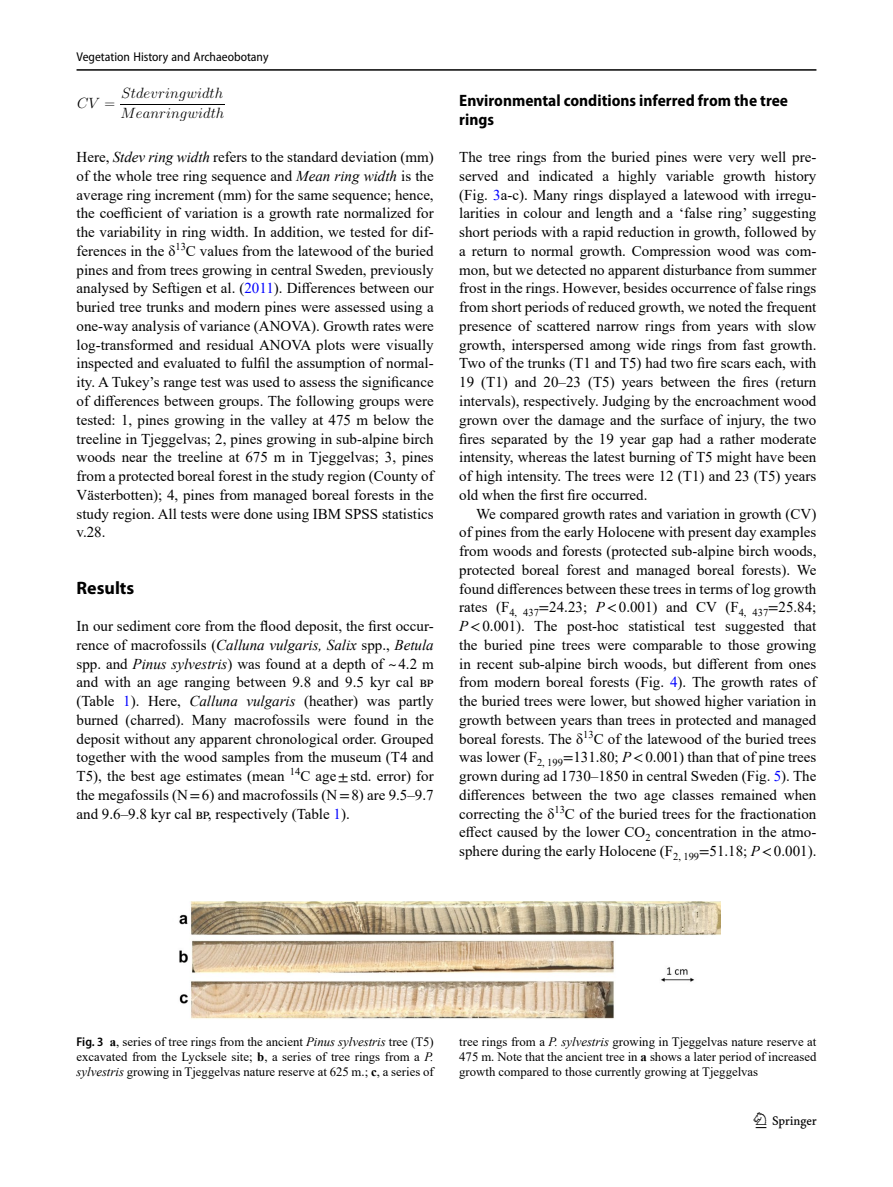
<style>
.page{position:relative;width:893px;height:1187px;background:#fff}
.page>*{position:absolute;margin:0;border:0;box-sizing:border-box;transform-origin:0 0}
.t1{font:22.5px "Springnew";color:#000}
.Head_1{font:700 18px "Myriad Pro";color:#000}
.Head_2{font:700 semi-condensed 16.5px/18.8px "Myriad Pro";color:#000}
.Body_Text{font:15px/18.8px "Times New Roman";color:#000;text-align:justify}
.Body_Text_Indent{font:15px/18.8px "Times New Roman";color:#000;text-align:justify}
.t2{font:14.85px/20.2px "CMMI12";color:#000}
.Figure_Caption{font:12.75px/15px "Times New Roman";color:#000;text-align:justify}
.t3{font:semi-condensed 12.75px "Myriad Pro";color:#000}
.s1{font-family:"CMR17"}
.s2{font-style:italic}
.s3{color:#00f}
.s4{font-family:"STIX"}
.s5{font-family:"Myriad Pro";font-weight:600;font-stretch:semi-condensed}
.s6{font-weight:700}
</style>
<div class="page">
<hr style="left:77px;top:69px;width:739px;height:2px;background:#000">
<img style="left:120px;top:104px;width:104px;height:1px">
<img style="left:179px;top:901px;width:542px;height:117px">
<p class="t3" style="left:77px;top:49px;width:193px">Vegetation History and Archaeobotany</p>
<p class="t2" style="left:77px;top:94px;width:40px">CV <span class="s1">=</span></p>
<p class="t2" style="left:120px;top:84px;width:105px">Stdevringwidth<br>Meanringwidth</p>
<p class="Body_Text" style="left:77px;top:147px;width:359px">Here, <span class="s2">Stdev ring width</span> refers to the standard deviation (mm) of the whole tree ring sequence and <span class="s2">Mean ring width</span> is the average ring increment (mm) for the same sequence; hence, the coefficient of variation is a growth rate normalized for the variability in ring width. In addition, we tested for dif&shy;ferences in the δ<sup>13</sup>C values from the latewood of the buried pines and from trees growing in central Sweden, previously analysed by Seftigen et al. (<span class="s3">2011</span>). Differences between our buried tree trunks and modern pines were assessed using a one-way analysis of variance (ANOVA). Growth rates were log-transformed and residual ANOVA plots were visually inspected and evaluated to fulfil the assumption of normal&shy;ity. A Tukey’s range test was used to assess the significance of differences between groups. The following groups were tested: 1, pines growing in the valley at 475 m below the treeline in Tjeggelvas; 2, pines growing in sub-alpine birch woods near the treeline at 675 m in Tjeggelvas; 3, pines from a protected boreal forest in the study region (County of Västerbotten); 4, pines from managed boreal forests in the study region. All tests were done using IBM SPSS statistics v.28.</p>
<p class="Head_1" style="left:77px;top:575px;width:59px">Results</p>
<p class="Body_Text" style="left:77px;top:616px;width:359px">In our sediment core from the flood deposit, the first occur&shy;rence of macrofossils (<span class="s2">Calluna vulgaris, Salix</span> spp., <span class="s2">Betula </span>spp. and <span class="s2">Pinus sylvestris</span>) was found at a depth of <span class="s4">~</span>4.2 m and with an age ranging between 9.8 and 9.5 kyr cal bp (Table <span class="s3">1</span>). Here, <span class="s2">Calluna vulgaris</span> (heather) was partly burned (charred). Many macrofossils were found in the deposit without any apparent chronological order. Grouped together with the wood samples from the museum (T4 and T5), the best age estimates (mean <sup>14</sup>C age<span class="s4">±</span>std. error) for the megafossils (N<span class="s4">=</span>6) and macrofossils (N<span class="s4">=</span>8) are 9.5–9.7 and 9.6–9.8 kyr cal bp, respectively (Table <span class="s3">1</span>).</p>
<p class="Head_2" style="left:459px;top:91px;width:330px">Environmental conditions inferred from the tree rings</p>
<p class="Body_Text" style="left:459px;top:147px;width:359px">The tree rings from the buried pines were very well pre&shy;served and indicated a highly variable growth history (Fig. <span class="s3">3</span>a-c). Many rings displayed a latewood with irregu&shy;larities in colour and length and a ‘false ring’ suggesting short periods with a rapid reduction in growth, followed by a return to normal growth. Compression wood was com&shy;mon, but we detected no apparent disturbance from summer frost in the rings. However, besides occurrence of false rings from short periods of reduced growth, we noted the frequent presence of scattered narrow rings from years with slow growth, interspersed among wide rings from fast growth.<br>Two of the trunks (T1 and T5) had two fire scars each, with 19 (T1) and 20–23 (T5) years between the fires (return intervals), respectively. Judging by the encroachment wood grown over the damage and the surface of injury, the two fires separated by the 19 year gap had a rather moderate intensity, whereas the latest burning of T5 might have been of high intensity. The trees were 12 (T1) and 23 (T5) years old when the first fire occurred.</p>
<p class="Body_Text_Indent" style="left:459px;top:503px;width:359px;text-indent:17px">We compared growth rates and variation in growth (CV) of pines from the early Holocene with present day examples from woods and forests (protected sub-alpine birch woods, protected boreal forest and managed boreal forests). We found differences between these trees in terms of log growth rates (F<sub>4,</sub> <sub>437</sub><span class="s4">=</span>24.23; <span class="s2">P</span><span class="s4">&lt;</span>0.001) and CV (F<sub>4,</sub> <sub>437</sub><span class="s4">=</span>25.84; <span class="s2">P</span><span class="s4">&lt;</span>0.001). The post-hoc statistical test suggested that the buried pine trees were comparable to those growing in recent sub-alpine birch woods, but different from ones from modern boreal forests (Fig. <span class="s3">4</span>). The growth rates of the buried trees were lower, but showed higher variation in growth between years than trees in protected and managed boreal forests. The δ<sup>13</sup>C of the latewood of the buried trees was lower (F<sub>2,</sub> <sub>199</sub><span class="s4">=</span>131.80; <span class="s2">P</span><span class="s4">&lt;</span>0.001) than that of pine trees grown during ad 1730–1850 in central Sweden (Fig. <span class="s3">5</span>). The differences between the two age classes remained when correcting the δ<sup>13</sup>C of the buried trees for the fractionation effect caused by the lower CO<sub>2</sub> concentration in the atmo&shy;sphere during the early Holocene (F<sub>2,</sub> <sub>199</sub><span class="s4">=</span>51.18; <span class="s2">P</span><span class="s4">&lt;</span>0.001).</p>
<p class="Figure_Caption" style="left:77px;top:1033px;width:359px"><span class="s5">Fig. 3</span> <span class="s6">a</span>, series of tree rings from the ancient <span class="s2">Pinus sylvestris</span> tree (T5) excavated from the Lycksele site; <span class="s6">b</span>, a series of tree rings from a <span class="s2">P. sylvestris</span> growing in Tjeggelvas nature reserve at 625 m.; <span class="s6">c</span>, a series of</p>
<p class="Figure_Caption" style="left:459px;top:1033px;width:359px">tree rings from a <span class="s2">P. sylvestris</span> growing in Tjeggelvas nature reserve at 475 m. Note that the ancient tree in <span class="s6">a</span> shows a later period of increased growth compared to those currently growing at Tjeggelvas</p>
<h1 class="t1" style="left:756px;top:1107px;width:63px">1 3</h1>
</div>
